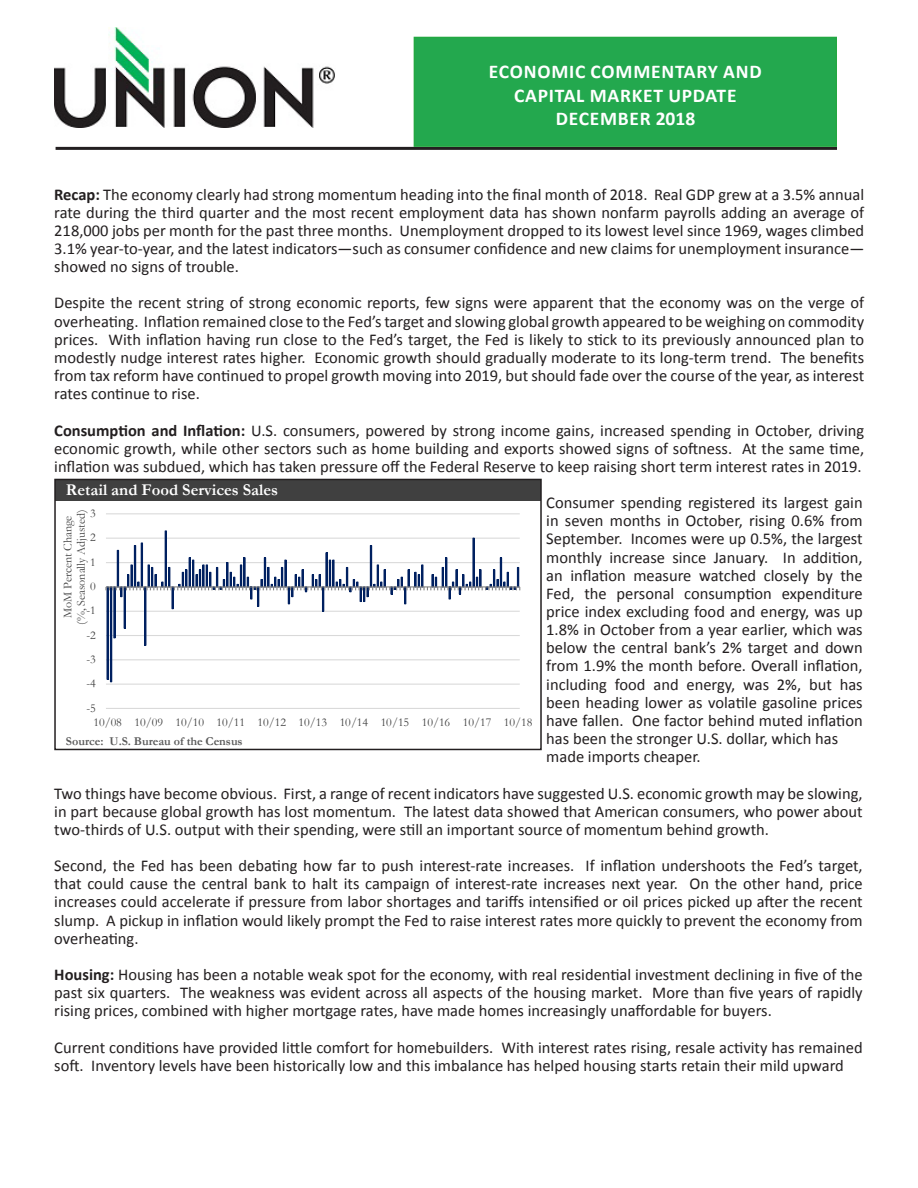
<style>
.page{position:relative;width:918px;height:1188px;background:#fff}
.page>*{position:absolute;margin:0;border:0;box-sizing:border-box;transform-origin:0 0}
.t1{font:700 19.5px "Calibri";letter-spacing:.04em;color:#fff}
.No_Spacing{font:16.5px/18.1px "Calibri";color:#231f20;text-align:justify}
.t2{font:700 16.5px "Garamond";color:#fff}
.t3{font:12px/13.5px "Garamond";letter-spacing:-.005em;color:#404040;text-align:center}
.t4{font:700 12px "Garamond";color:#595959}
.s1{font-weight:700}
</style>
<div class="page">
<hr style="left:106px;top:708px;width:414px;height:1px;background:#d9d9d9">
<hr style="left:106px;top:684px;width:414px;height:1px;background:#d9d9d9">
<hr style="left:106px;top:659px;width:414px;height:1px;background:#d9d9d9">
<hr style="left:106px;top:635px;width:414px;height:1px;background:#d9d9d9">
<hr style="left:106px;top:611px;width:414px;height:1px;background:#d9d9d9">
<hr style="left:106px;top:538px;width:414px;height:1px;background:#d9d9d9">
<hr style="left:106px;top:513px;width:414px;height:1px;background:#d9d9d9">
<div style="left:107px;top:586px;width:2px;height:94px;border:1px solid #002060"></div>
<div style="left:110px;top:586px;width:2px;height:96px;border:1px solid #002060"></div>
<div style="left:113px;top:586px;width:3px;height:52px;border:1px solid #002060"></div>
<div style="left:117px;top:550px;width:2px;height:37px;border:1px solid #002060"></div>
<div style="left:124px;top:586px;width:2px;height:43px;border:1px solid #002060"></div>
<div style="left:134px;top:545px;width:2px;height:42px;border:1px solid #002060"></div>
<div style="left:141px;top:542px;width:2px;height:45px;border:1px solid #002060"></div>
<div style="left:144px;top:586px;width:2px;height:60px;border:1px solid #002060"></div>
<div style="left:165px;top:530px;width:2px;height:57px;border:1px solid #002060"></div>
<div style="left:189px;top:557px;width:2px;height:30px;border:1px solid #002060"></div>
<div style="left:243px;top:557px;width:3px;height:30px;border:1px solid #002060"></div>
<div style="left:264px;top:557px;width:2px;height:30px;border:1px solid #002060"></div>
<div style="left:322px;top:586px;width:2px;height:26px;border:1px solid #002060"></div>
<div style="left:325px;top:552px;width:3px;height:35px;border:1px solid #002060"></div>
<div style="left:370px;top:545px;width:2px;height:42px;border:1px solid #002060"></div>
<div style="left:445px;top:557px;width:2px;height:30px;border:1px solid #002060"></div>
<div style="left:472px;top:538px;width:3px;height:49px;border:1px solid #002060"></div>
<div style="left:500px;top:557px;width:2px;height:30px;border:1px solid #002060"></div>
<svg style="left:105px;top:558px;width:415px;height:53px"></svg>
<div style="left:55px;top:480px;width:486px;height:21px;background:#404040"></div>
<div style="left:54px;top:479px;width:488px;height:271px;border:2px solid #231f20"></div>
<hr style="left:56px;top:147px;width:781px;height:3px;background:#231f20">
<img style="left:54px;top:27px;width:281px;height:100px">
<div style="left:414px;top:37px;width:422px;height:109px;background:#23a84e"></div>
<div style="left:414px;top:37px;width:423px;height:110px;border:2px solid #23a842"></div>
<p class="t1" style="left:489px;top:60px;width:274px">ECONOMIC COMMENTARY AND</p>
<p class="t1" style="left:514px;top:83px;width:224px">CAPITAL MARKET UPDATE</p>
<p class="t1" style="left:556px;top:106px;width:141px">DECEMBER 2018</p>
<p class="No_Spacing" style="left:54px;top:185px;width:811px"><span class="s1">Recap:</span> The economy clearly had strong momentum heading into the final month of 2018. Real GDP grew at a 3.5% annual rate during the third quarter and the most recent employment data has shown nonfarm payrolls adding an average of 218,000 jobs per month for the past three months. Unemployment dropped to its lowest level since 1969, wages climbed 3.1% year-to-year, and the latest indicators—such as consumer confidence and new claims for unemployment insurance— showed no signs of trouble.</p>
<p class="No_Spacing" style="left:54px;top:294px;width:812px">Despite the recent string of strong economic reports, few signs were apparent that the economy was on the verge of overheating. Inflation remained close to the Fed’s target and slowing global growth appeared to be weighing on commodity prices. With inflation having run close to the Fed’s target, the Fed is likely to stick to its previously announced plan to modestly nudge interest rates higher. Economic growth should gradually moderate to its long-term trend. The benefits from tax reform have continued to propel growth moving into 2019, but should fade over the course of the year, as interest rates continue to rise.</p>
<p class="No_Spacing" style="left:54px;top:421px;width:812px"><span class="s1">Consumption and Inflation:</span> U.S. consumers, powered by strong income gains, increased spending in October, driving economic growth, while other sectors such as home building and exports showed signs of softness. At the same time, inflation was subdued, which has taken pressure off the Federal Reserve to keep raising short term interest rates in 2019.</p>
<p class="t2" style="left:66px;top:479px;width:214px">Retail and Food Services Sales</p>
<p class="No_Spacing" style="left:546px;top:494px;width:318px">Consumer spending registered its largest gain in seven months in October, rising 0.6% from September. Incomes were up 0.5%, the largest monthly increase since January. In addition, an inflation measure watched closely by the Fed, the personal consumption expenditure price index excluding food and energy, was up 1.8% in October from a year earlier, which was below the central bank’s 2% target and down from 1.9% the month before. Overall inflation, including food and energy, was 2%, but has been heading lower as volatile gasoline prices have fallen. One factor behind muted inflation has been the stronger U.S. dollar, which has</p>
<p class="No_Spacing" style="left:546px;top:748px;width:156px">made imports cheaper.</p>
<p class="No_Spacing" style="left:54px;top:784px;width:810px">Two things have become obvious. First, a range of recent indicators have suggested U.S. economic growth may be slowing, in part because global growth has lost momentum. The latest data showed that American consumers, who power about two-thirds of U.S. output with their spending, were still an important source of momentum behind growth.</p>
<p class="No_Spacing" style="left:54px;top:857px;width:810px">Second, the Fed has been debating how far to push interest-rate increases. If inflation undershoots the Fed’s target, that could cause the central bank to halt its campaign of interest-rate increases next year. On the other hand, price increases could accelerate if pressure from labor shortages and tariffs intensified or oil prices picked up after the recent slump. A pickup in inflation would likely prompt the Fed to raise interest rates more quickly to prevent the economy from overheating.</p>
<p class="No_Spacing" style="left:54px;top:966px;width:810px"><span class="s1">Housing:</span> Housing has been a notable weak spot for the economy, with real residential investment declining in five of the past six quarters. The weakness was evident across all aspects of the housing market. More than five years of rapidly rising prices, combined with higher mortgage rates, have made homes increasingly unaffordable for buyers.</p>
<p class="No_Spacing" style="left:54px;top:1038px;width:810px">Current conditions have provided little comfort for homebuilders. With interest rates rising, resale activity has remained soft. Inventory levels have been historically low and this imbalance has helped housing starts retain their mild upward</p>
<p class="t3" style="left:90px;top:506px;width:7px">3</p>
<p class="t3" style="left:61px;top:625px;width:117px;rotate:-90deg">MoM Percent Change (%, Seasonally Adjusted)</p>
<p class="t3" style="left:90px;top:531px;width:7px">2</p>
<p class="t3" style="left:90px;top:555px;width:7px">1</p>
<p class="t3" style="left:90px;top:579px;width:7px">0</p>
<p class="t3" style="left:86px;top:604px;width:11px">-1</p>
<p class="t3" style="left:86px;top:628px;width:11px">-2</p>
<p class="t3" style="left:86px;top:652px;width:11px">-3</p>
<p class="t3" style="left:86px;top:676px;width:11px">-4</p>
<p class="t3" style="left:86px;top:701px;width:11px">-5</p>
<p class="t3" style="left:93px;top:715px;width:440px">10/08 10/09 10/10 10/11 10/12 10/13 10/14 10/15 10/16 10/17 10/18</p>
<p class="t4" style="left:66px;top:734px;width:178px">Source: U.S. Bureau of the Census</p>
</div>
